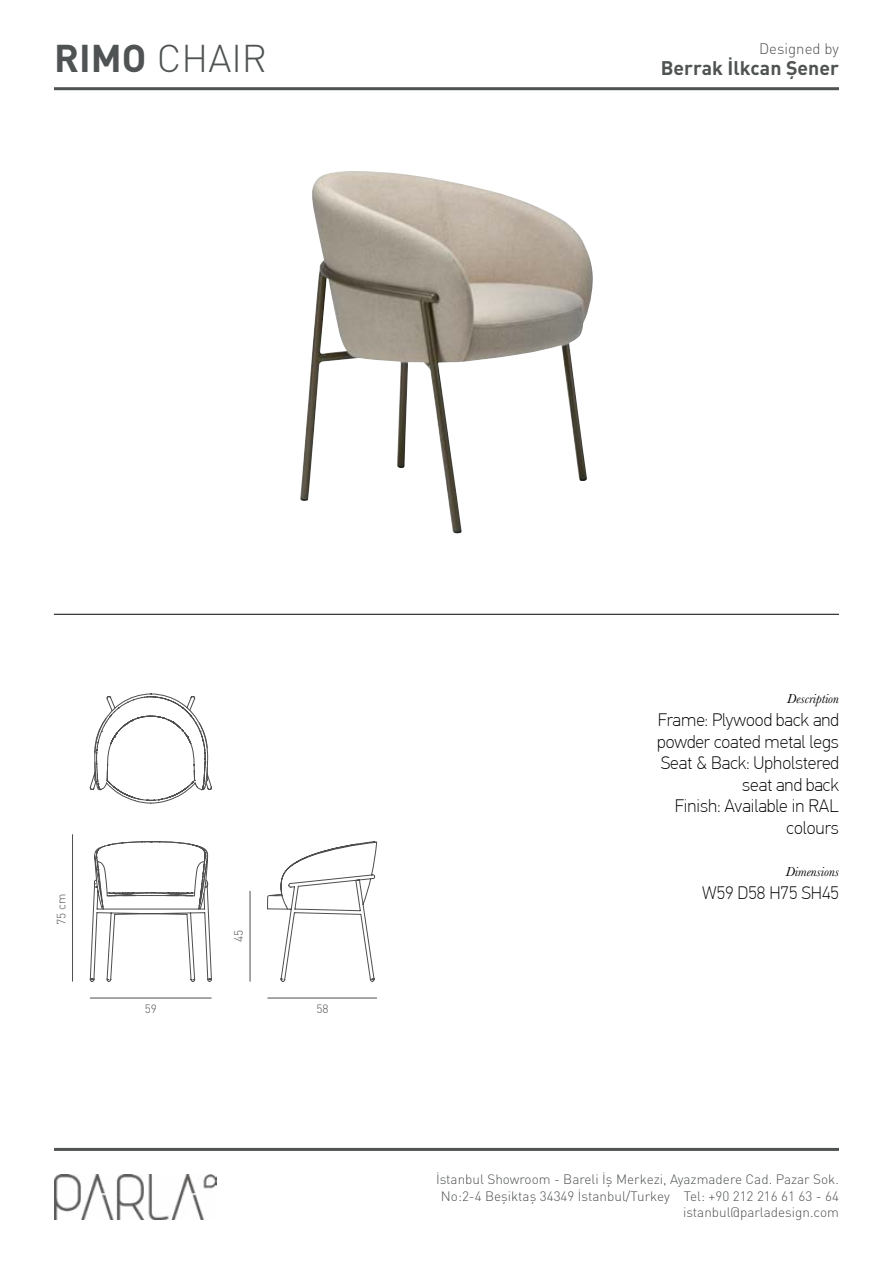
<style>
.page{position:relative;width:893px;height:1263px;background:#fff}
.page>*{position:absolute;margin:0;border:0;box-sizing:border-box;transform-origin:0 0}
.t1{font:300 38.25px "DIN Pro";color:#505353}
.t2{font:700 19.5px "DIN Pro";color:#505353}
.t3{font:100 18px/21.6px "PF Din Text Pro";color:#000;text-align:right}
.t4{font:300 15px "DIN Pro";color:#505353}
.t5{font:300 13.5px/16.2px "DIN Pro";color:#505353;text-align:right}
.t6{font:italic 13.5px "Baskerville";color:#000}
.t7{font:300 11.85px "DIN Pro";color:#4e4e4e}
.s1{font-weight:700}
</style>
<div class="page">
<hr style="left:54px;top:87px;width:785px;height:3px;background:#505353">
<hr style="left:54px;top:1148px;width:785px;height:3px;background:#505353">
<img style="left:54px;top:1174px;width:163px;height:45px">
<hr style="left:72px;top:834px;width:1px;height:147px;background:#4e4e4e">
<hr style="left:90px;top:998px;width:121px;height:1px;background:#4e4e4e">
<hr style="left:268px;top:998px;width:109px;height:1px;background:#4e4e4e">
<svg style="left:90px;top:696px;width:287px;height:285px"></svg>
<svg style="left:90px;top:841px;width:122px;height:140px"></svg>
<hr style="left:54px;top:614px;width:785px;height:1px;background:#000">
<img style="left:300px;top:171px;width:293px;height:362px">
<h1 class="t1" style="left:54px;top:32px;width:214px"><span class="s1">RIMO</span> CHAIR</h1>
<p class="t4" style="left:759px;top:38px;width:81px">Designed by</p>
<h2 class="t2" style="left:661px;top:55px;width:180px">Berrak İlkcan Şener</h2>
<p class="t7" style="left:53px;top:925px;width:33px;rotate:-90deg">75 cm</p>
<p class="t7" style="left:231px;top:942px;width:14px;rotate:-90deg">45</p>
<p class="t7" style="left:145px;top:1001px;width:14px">59</p>
<p class="t7" style="left:316px;top:1001px;width:14px">58</p>
<p class="t6" style="left:787px;top:690px;width:53px">Description</p>
<h3 class="t3" style="left:657px;top:709px;width:183px">Frame: Plywood back and powder coated metal legs<br>Seat &amp; Back: Upholstered seat and back<br>Finish: Available in RAL colours</h3>
<p class="t6" style="left:786px;top:862px;width:55px">Dimensions</p>
<h3 class="t3" style="left:702px;top:882px;width:138px">W59 D58 H75 SH45</h3>
<p class="t5" style="left:436px;top:1171px;width:404px">İstanbul Showroom - Bareli İş Merkezi, Ayazmadere Cad. Pazar Sok.<br>No:2-4 Beşiktaş 34349 İstanbul/Turkey Tel: +90 212 216 61 63 - 64 istanbul@parladesign.com</p>
</div>
